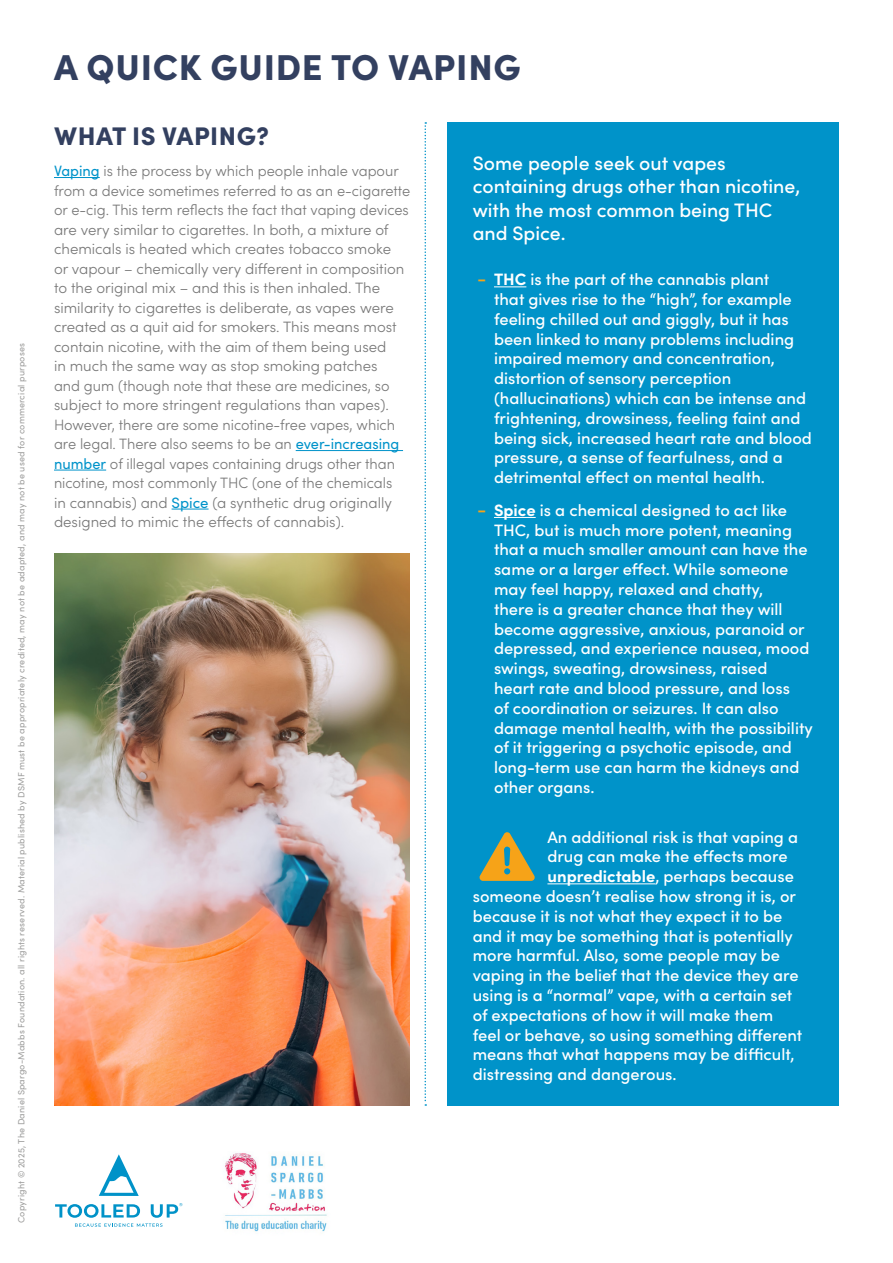
<style>
.page{position:relative;width:893px;height:1263px;background:#fff}
.page>*{position:absolute;margin:0;border:0;box-sizing:border-box;transform-origin:0 0}
.t1{font:900 36px "Sofia Pro";letter-spacing:.02em;color:#334060}
.t2{font:900 25.5px "Sofia Pro";letter-spacing:.02em;color:#334060}
.t3{font:500 19.5px/23.4px "Sofia Pro";color:#fff}
.t4{font:500 16.5px/19.8px "Sofia Pro";color:#fff}
.t5{font:300 15px/19.5px "Sofia Pro";color:#777}
.t6{font:9px "Sofia Pro";letter-spacing:.02em;color:#9d9d9c}
.s1{font-weight:400;color:#0093ca}
.s2{font-size:19.5px;color:#f6a318}
.s3{font-weight:700}
</style>
<div class="page">
<svg style="left:99px;top:1154px;width:40px;height:42px"></svg>
<svg style="left:55px;top:1203px;width:127px;height:24px"></svg>
<div style="left:447px;top:122px;width:391px;height:984px;background:#0093c9"></div>
<hr style="left:494px;top:286px;width:32px;height:1px;background:#fff">
<hr style="left:494px;top:517px;width:42px;height:1px;background:#fff">
<hr style="left:547px;top:883px;width:108px;height:1px;background:#fff">
<hr style="left:54px;top:177px;width:46px;height:1px;background:#0093ca">
<hr style="left:296px;top:450px;width:107px;height:1px;background:#0093ca">
<hr style="left:54px;top:470px;width:52px;height:1px;background:#0093ca">
<hr style="left:172px;top:509px;width:37px;height:1px;background:#0093ca">
<svg style="left:479px;top:832px;width:56px;height:49px"></svg>
<svg style="left:424px;top:122px;width:2px;height:984px"></svg>
<img style="left:225px;top:1153px;width:102px;height:79px">
<img style="left:54px;top:553px;width:355px;height:553px">
<p class="t6" style="left:15px;top:1223px;width:881px;rotate:-90deg">Copyright © 2025, The Daniel Spargo-Mabbs Foundation. all rights reserved. Material published by DSMF must be appropriately credited, may not be adapted, and may not be used for commercial purposes</p>
<p class="t1" style="left:54px;top:39px;width:468px">A QUICK GUIDE TO VAPING</p>
<p class="t2" style="left:54px;top:116px;width:216px">WHAT IS VAPING?</p>
<p class="t5" style="left:54px;top:160px;width:358px"><span class="s1">Vaping</span> is the process by which people inhale vapour from a device sometimes referred to as an e-cigarette or e-cig. This term reflects the fact that vaping devices are very similar to cigarettes. In both, a mixture of chemicals is heated which creates tobacco smoke<br>or vapour – chemically very different in composition to the original mix – and this is then inhaled. The similarity to cigarettes is deliberate, as vapes were created as a quit aid for smokers. This means most contain nicotine, with the aim of them being used<br>in much the same way as stop smoking patches<br>and gum (though note that these are medicines, so subject to more stringent regulations than vapes).<br>However, there are some nicotine-free vapes, which are legal. There also seems to be an <span class="s1">ever-increasing number</span> of illegal vapes containing drugs other than nicotine, most commonly THC (one of the chemicals<br>in cannabis) and <span class="s1">Spice</span> (a synthetic drug originally designed to mimic the effects of cannabis).</p>
<p class="t3" style="left:473px;top:150px;width:329px">Some people seek out vapes containing drugs other than nicotine, with the most common being THC and Spice.</p>
<p class="t4" style="left:494px;top:269px;width:319px;text-indent:-17px"><span class="s2">-</span> <span class="s3">THC</span> is the part of the cannabis plant<br>that gives rise to the “high”, for example feeling chilled out and giggly, but it has been linked to many problems including impaired memory and concentration, distortion of sensory perception (hallucinations) which can be intense and frightening, drowsiness, feeling faint and being sick, increased heart rate and blood pressure, a sense of fearfulness, and a detrimental effect on mental health.</p>
<p class="t4" style="left:494px;top:499px;width:320px;text-indent:-17px"><span class="s2">-</span> <span class="s3">Spice</span> is a chemical designed to act like THC, but is much more potent, meaning that a much smaller amount can have the same or a larger effect. While someone may feel happy, relaxed and chatty,<br>there is a greater chance that they will become aggressive, anxious, paranoid or depressed, and experience nausea, mood swings, sweating, drowsiness, raised<br>heart rate and blood pressure, and loss<br>of coordination or seizures. It can also damage mental health, with the possibility of it triggering a psychotic episode, and long-term use can harm the kidneys and other organs.</p>
<p class="t4" style="left:547px;top:826px;width:252px">An additional risk is that vaping a</p>
<p class="t4" style="left:547px;top:846px;width:242px">drug can make the effects more</p>
<p class="t4" style="left:547px;top:865px;width:248px"><span class="s3">unpredictable</span>, perhaps because</p>
<p class="t4" style="left:473px;top:885px;width:325px">someone doesn’t realise how strong it is, or</p>
<p class="t4" style="left:473px;top:905px;width:311px">because it is not what they expect it to be</p>
<p class="t4" style="left:473px;top:925px;width:321px">and it may be something that is potentially</p>
<p class="t4" style="left:473px;top:945px;width:309px">more harmful. Also, some people may be</p>
<p class="t4" style="left:473px;top:964px;width:327px">vaping in the belief that the device they are</p>
<p class="t4" style="left:473px;top:984px;width:321px">using is a “normal” vape, with a certain set</p>
<p class="t4" style="left:473px;top:1004px;width:302px">of expectations of how it will make them</p>
<p class="t4" style="left:473px;top:1024px;width:331px">feel or behave, so using something different</p>
<p class="t4" style="left:473px;top:1044px;width:323px">means that what happens may be difficult,</p>
<p class="t4" style="left:473px;top:1063px;width:205px">distressing and dangerous.</p>
</div>
